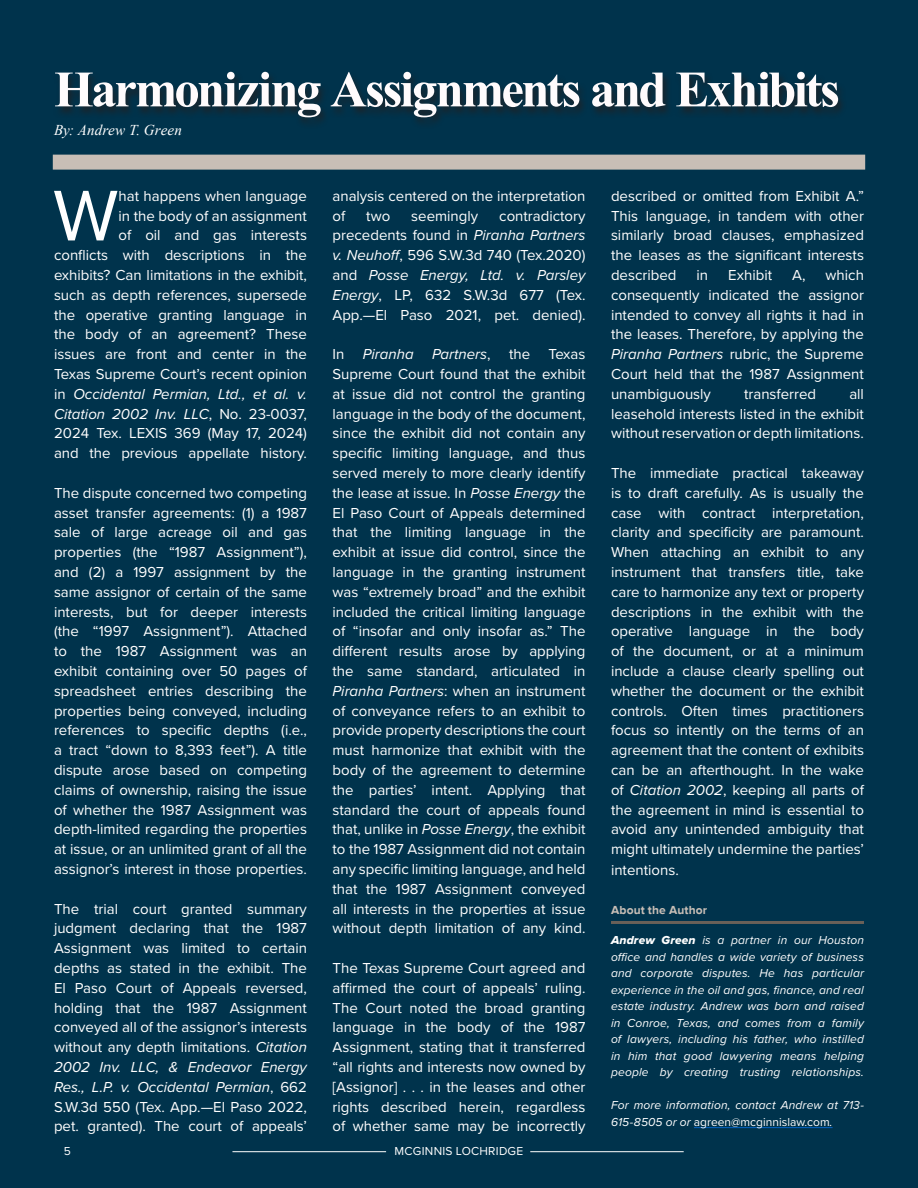
<style>
.page{position:relative;width:918px;height:1188px;background:#00334c}
.page>*{position:absolute;margin:0;border:0;box-sizing:border-box;transform-origin:0 0}
.Subtitle__align_left_-_BOLD_RED{font:74.4px "Proxima Nova";color:#fff}
.H1__align_left{font:700 51px "Times New Roman";letter-spacing:-.05em;color:#fffbfc}
.Subtitle__align_left_-_BOLD_RED-2{font:15px/19.8px "Proxima Nova";color:#fff;text-align:justify}
.Highlight_Text__align_left{font:italic 15px "Times New Roman";letter-spacing:.01em;color:#fff}
.H1__align_left-2{font:italic 12px/16.5px "Proxima Nova";letter-spacing:.015em;color:#fff;text-align:justify}
.t1{font:12px "Proxima Nova";letter-spacing:.025em;color:#fff}
.Subtitle__align_left_w_rule{font:700 12px "Proxima Nova A";letter-spacing:.015em;color:#c8beb6}
.s1{font-style:italic}
.s2{font-family:"Proxima Nova Extrabld It";font-style:normal}
.s3{font-style:normal}
</style>
<div class="page">
<hr style="left:530px;top:1151px;width:154px;height:1px;background:#fff">
<hr style="left:232px;top:1151px;width:154px;height:1px;background:#fff">
<div style="left:52px;top:71px;width:795px;height:58px;background:#231f20;opacity:.78"></div>
<hr style="left:611px;top:921px;width:253px;height:3px;background:#6a6058">
<hr style="left:694px;top:1127px;width:139px;height:1px;background:#0563c1">
<div style="left:53px;top:155px;width:812px;height:15px;background:#c8beb6"></div>
<hr style="left:917px;top:0;width:1px;height:538px;background:#373739">
<p class="H1__align_left" style="left:54px;top:53px;width:787px">Harmonizing Assignments and Exhibits</p>
<p class="Highlight_Text__align_left" style="left:54px;top:119px;width:129px">By: Andrew T. Green</p>
<p class="Subtitle__align_left_-_BOLD_RED-2" style="left:54px;top:185px;width:255px;text-align:right">hat happens when language<br>in the body of an assignment<br>of oil and gas interests<br>conflicts with descriptions in the exhibits? Can limitations in the exhibit, such as depth references, supersede the operative granting language in the body of an agreement? These issues are front and center in the Texas Supreme Court’s recent opinion in <span class="s1">Occidental Permian, Ltd., et al. v.<br>Citation 2002 Inv. LLC</span>, No. 23-0037, 2024 Tex. LEXIS 369 (May 17, 2024) and the previous appellate history.</p>
<p class="Subtitle__align_left_-_BOLD_RED-2" style="left:54px;top:482px;width:255px">The dispute concerned two competing asset transfer agreements: (1) a 1987 sale of large acreage oil and gas properties (the “1987 Assignment”), and (2) a 1997 assignment by the same assignor of certain of the same interests, but for deeper interests (the “1997 Assignment”). Attached to the 1987 Assignment was an exhibit containing over 50 pages of spreadsheet entries describing the properties being conveyed, including references to specific depths (i.e., a tract “down to 8,393 feet”). A title dispute arose based on competing claims of ownership, raising the issue of whether the 1987 Assignment was depth-limited regarding the properties at issue, or an unlimited grant of all the assignor’s interest in those properties.</p>
<p class="Subtitle__align_left_-_BOLD_RED-2" style="left:54px;top:898px;width:255px">The trial court granted summary judgment declaring that the 1987<br>Assignment was limited to certain depths as stated in the exhibit. The El Paso Court of Appeals reversed, holding that the 1987 Assignment conveyed all of the assignor’s interests without any depth limitations. <span class="s1">Citation 2002 Inv. LLC, &amp; Endeavor Energy Res., L.P. v. Occidental Permian</span>, 662<br>S.W.3d 550 (Tex. App.—El Paso 2022, pet. granted). The court of appeals’</p>
<p class="Subtitle__align_left_-_BOLD_RED" style="left:53px;top:160px;width:67px">W</p>
<p class="Subtitle__align_left_-_BOLD_RED-2" style="left:333px;top:185px;width:254px">analysis centered on the interpretation of</p>
<p class="Subtitle__align_left_-_BOLD_RED-2" style="left:333px;top:205px;width:255px;text-indent:167px">contradictory precedents found in <span class="s1">Piranha Partners v. Neuhoff</span>, 596 S.W.3d 740 (Tex.2020) and <span class="s1">Posse Energy, Ltd. v. Parsley Energy</span>, LP, 632 S.W.3d 677 (Tex.<br>App.—El Paso 2021, pet. denied).</p>
<p class="Subtitle__align_left_-_BOLD_RED-2" style="left:333px;top:344px;width:255px">In <span class="s1">Piranha Partners</span>, the Texas Supreme Court found that the exhibit at issue did not control the granting language in the body of the document, since the exhibit did not contain any specific limiting language, and thus served merely to more clearly identify the lease at issue. In <span class="s1">Posse Energy</span> the El Paso Court of Appeals determined that the limiting language in the exhibit at issue did control, since the language in the granting instrument was “extremely broad” and the exhibit included the critical limiting language of “insofar and only insofar as.” The different results arose by applying the same standard, articulated in <span class="s1">Piranha Partners</span>: when an instrument of conveyance refers to an exhibit to provide property descriptions the court must harmonize that exhibit with the body of the agreement to determine the parties’ intent. Applying that standard the court of appeals found that, unlike in <span class="s1">Posse Energy</span>, the exhibit to the 1987 Assignment did not contain any specific limiting language, and held that the 1987 Assignment conveyed all interests in the properties at issue without depth limitation of any kind.</p>
<p class="Subtitle__align_left_-_BOLD_RED-2" style="left:333px;top:957px;width:255px">The Texas Supreme Court agreed and affirmed the court of appeals’ ruling.<br>The Court noted the broad granting language in the body of the 1987<br>Assignment, stating that it transferred “all rights and interests now owned by [Assignor] . . . in the leases and other rights described herein, regardless of whether same may be incorrectly</p>
<p class="Subtitle__align_left_-_BOLD_RED-2" style="left:366px;top:205px;width:25px">two</p>
<p class="Subtitle__align_left_-_BOLD_RED-2" style="left:411px;top:205px;width:68px">seemingly</p>
<p class="t1" style="left:64px;top:1142px;width:9px">5</p>
<p class="t1" style="left:395px;top:1142px;width:130px">MCGINNIS LOCHRIDGE</p>
<p class="Subtitle__align_left_-_BOLD_RED-2" style="left:611px;top:185px;width:255px">described or omitted from Exhibit A.” This language, in tandem with other similarly broad clauses, emphasized the leases as the significant interests described</p>
<p class="Subtitle__align_left_-_BOLD_RED-2" style="left:611px;top:264px;width:254px;text-indent:215px">which consequently indicated the assignor intended to convey all rights it had in the leases. Therefore, by applying the <span class="s1">Piranha Partners</span> rubric, the Supreme Court held that the 1987 Assignment unambiguously</p>
<p class="Subtitle__align_left_-_BOLD_RED-2" style="left:697px;top:264px;width:13px">in</p>
<p class="Subtitle__align_left_-_BOLD_RED-2" style="left:728px;top:264px;width:45px">Exhibit</p>
<p class="Subtitle__align_left_-_BOLD_RED-2" style="left:792px;top:264px;width:15px">A,</p>
<p class="Subtitle__align_left_-_BOLD_RED-2" style="left:744px;top:383px;width:74px">transferred</p>
<p class="Subtitle__align_left_-_BOLD_RED-2" style="left:611px;top:383px;width:255px;text-indent:238px">all leasehold interests listed in the exhibit without reservation or depth limitations.</p>
<p class="Subtitle__align_left_-_BOLD_RED-2" style="left:611px;top:462px;width:255px">The immediate practical takeaway is to draft carefully. As is usually the case with contract interpretation, clarity and specificity are paramount.<br>When attaching an exhibit to any instrument that transfers title, take care to harmonize any text or property descriptions in the exhibit with the operative language in the body of the document, or at a minimum include a clause clearly spelling out whether the document or the exhibit controls. Often times practitioners focus so intently on the terms of an agreement that the content of exhibits can be an afterthought. In the wake of <span class="s1">Citation 2002</span>, keeping all parts of the agreement in mind is essential to avoid any unintended ambiguity that might ultimately undermine the parties’ intentions.</p>
<p class="Subtitle__align_left_w_rule" style="left:611px;top:903px;width:98px">About the Author</p>
<p class="H1__align_left-2" style="left:611px;top:931px;width:255px"><span class="s2">Andrew Green</span> is a partner in our Houston office and handles a wide variety of business and corporate disputes. He has particular experience in the oil and gas, finance, and real estate industry. Andrew was born and raised in Conroe, Texas, and comes from a family of lawyers, including his father, who instilled in him that good lawyering means helping people by creating trusting relationships.</p>
<p class="H1__align_left-2" style="left:611px;top:1096px;width:254px">For more information, contact Andrew at 713-<br>615-8505 or or <span class="s3">agreen@mcginnislaw.com</span>.</p>
</div>
